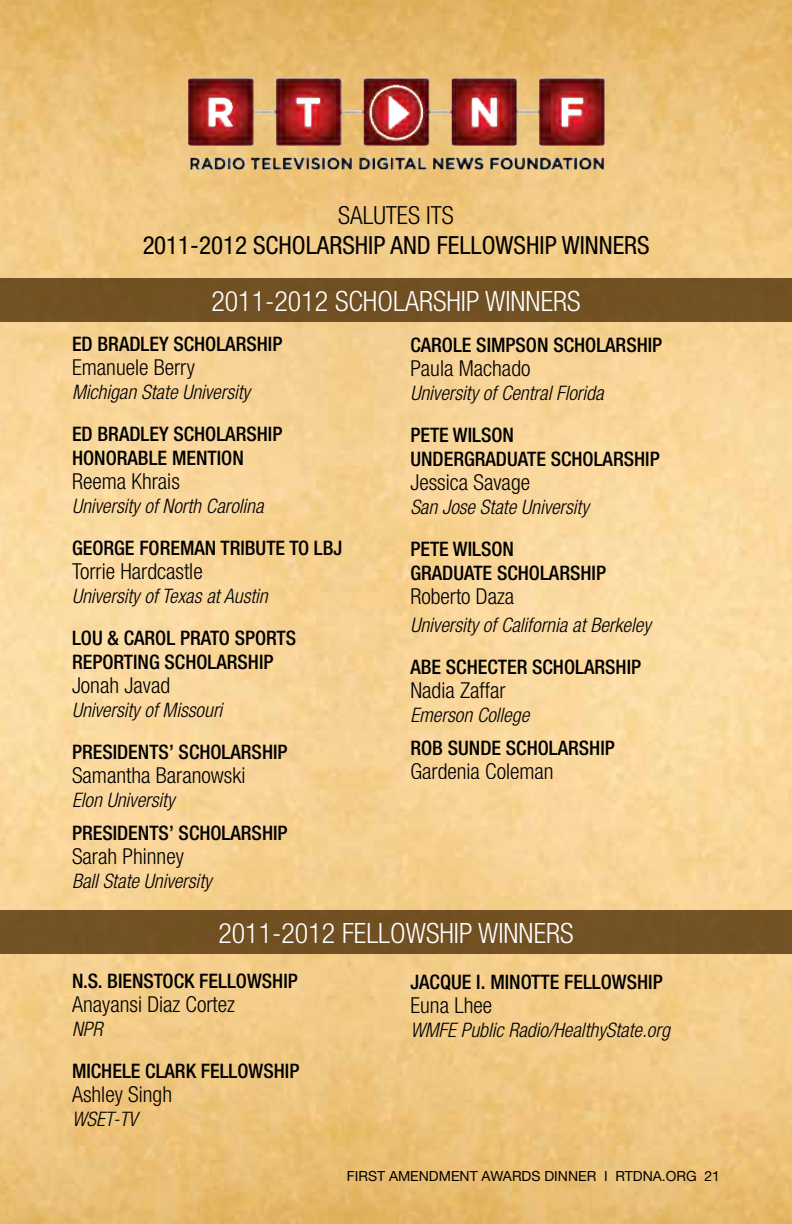
<style>
.page{position:relative;width:792px;height:1224px;background:#fff}
.page>*{position:absolute;margin:0;border:0;box-sizing:border-box;transform-origin:0 0}
.t1{font:300 condensed 28px "Helvetica Neue";color:#fff}
.t2{font:condensed 25px "Helvetica Neue";color:#000}
.t3{font:300 condensed 25px "Helvetica Neue";color:#000}
.t4{font:300 condensed 22px "Helvetica Neue";color:#000}
.t5{font:500 condensed 20px/24px "Helvetica Neue";color:#000}
.t6{font:italic 300 condensed 20px "Helvetica Neue";color:#000}
.t7{font:14px "Helvetica Neue";color:#000}
</style>
<div class="page">
<img style="left:0;top:0;width:792px;height:1224px">
<div style="left:0;top:278px;width:792px;height:43px;background:#715123"></div>
<div style="left:0;top:910px;width:792px;height:43px;background:#725124"></div>
<svg style="left:195px;top:81px;width:54px;height:59px;background:#a53c3d"></svg>
<svg style="left:282px;top:81px;width:55px;height:59px;background:#a22d2e"></svg>
<img style="left:369px;top:81px;width:54px;height:59px">
<svg style="left:455px;top:81px;width:55px;height:59px;background:#a53c3d"></svg>
<svg style="left:542px;top:81px;width:55px;height:59px;background:#a13235"></svg>
<img style="left:190px;top:157px;width:414px;height:15px">
<p class="t3" style="left:338px;top:201px;width:117px">SALUTES ITS</p>
<p class="t2" style="left:142px;top:231px;width:509px">2011-2012 SCHOLARSHIP AND FELLOWSHIP WINNERS</p>
<h1 class="t1" style="left:211px;top:285px;width:371px">2011-2012 SCHOLARSHIP WINNERS</h1>
<p class="t5" style="left:72px;top:331px;width:212px">ED BRADLEY SCHOLARSHIP</p>
<p class="t4" style="left:72px;top:354px;width:124px">Emanuele Berry</p>
<p class="t6" style="left:72px;top:380px;width:180px">Michigan State University</p>
<p class="t5" style="left:72px;top:421px;width:212px">ED BRADLEY SCHOLARSHIP<br>HONORABLE MENTION</p>
<p class="t4" style="left:72px;top:468px;width:109px">Reema Khrais</p>
<p class="t6" style="left:72px;top:494px;width:193px">University of North Carolina</p>
<p class="t5" style="left:72px;top:535px;width:272px">GEORGE FOREMAN TRIBUTE TO LBJ</p>
<p class="t4" style="left:72px;top:558px;width:132px">Torrie Hardcastle</p>
<p class="t6" style="left:72px;top:584px;width:197px">University of Texas at Austin</p>
<p class="t5" style="left:72px;top:625px;width:226px">LOU &amp; CAROL PRATO SPORTS<br>REPORTING SCHOLARSHIP</p>
<p class="t4" style="left:72px;top:672px;width:100px">Jonah Javad</p>
<p class="t6" style="left:72px;top:698px;width:152px">University of Missouri</p>
<p class="t5" style="left:72px;top:739px;width:217px">PRESIDENTS’ SCHOLARSHIP</p>
<p class="t4" style="left:72px;top:762px;width:175px">Samantha Baranowski</p>
<p class="t6" style="left:72px;top:788px;width:104px">Elon University</p>
<p class="t5" style="left:72px;top:820px;width:217px">PRESIDENTS’ SCHOLARSHIP</p>
<p class="t4" style="left:72px;top:843px;width:113px">Sarah Phinney</p>
<p class="t6" style="left:72px;top:869px;width:141px">Ball State University</p>
<p class="t5" style="left:410px;top:332px;width:253px">CAROLE SIMPSON SCHOLARSHIP</p>
<p class="t4" style="left:410px;top:355px;width:122px">Paula Machado</p>
<p class="t6" style="left:410px;top:381px;width:195px">University of Central Florida</p>
<p class="t5" style="left:410px;top:422px;width:251px">PETE WILSON<br>UNDERGRADUATE SCHOLARSHIP</p>
<p class="t4" style="left:410px;top:469px;width:121px">Jessica Savage</p>
<p class="t6" style="left:410px;top:495px;width:180px">San Jose State University</p>
<p class="t5" style="left:410px;top:536px;width:197px">PETE WILSON<br>GRADUATE SCHOLARSHIP</p>
<p class="t4" style="left:410px;top:583px;width:105px">Roberto Daza</p>
<p class="t6" style="left:410px;top:613px;width:242px">University of California at Berkeley</p>
<p class="t5" style="left:410px;top:654px;width:232px">ABE SCHECTER SCHOLARSHIP</p>
<p class="t4" style="left:410px;top:677px;width:97px">Nadia Zaffar</p>
<p class="t6" style="left:410px;top:703px;width:120px">Emerson College</p>
<p class="t5" style="left:410px;top:735px;width:206px">ROB SUNDE SCHOLARSHIP</p>
<p class="t4" style="left:410px;top:758px;width:145px">Gardenia Coleman</p>
<h1 class="t1" style="left:218px;top:917px;width:357px">2011-2012 FELLOWSHIP WINNERS</h1>
<p class="t5" style="left:72px;top:969px;width:227px">N.S. BIENSTOCK FELLOWSHIP</p>
<p class="t4" style="left:72px;top:992px;width:164px">Anayansi Diaz Cortez</p>
<p class="t6" style="left:72px;top:1018px;width:32px">NPR</p>
<p class="t5" style="left:72px;top:1059px;width:229px">MICHELE CLARK FELLOWSHIP</p>
<p class="t4" style="left:72px;top:1082px;width:102px">Ashley Singh</p>
<p class="t6" style="left:72px;top:1108px;width:67px">WSET-TV</p>
<p class="t5" style="left:410px;top:970px;width:254px">JACQUE I. MINOTTE FELLOWSHIP</p>
<p class="t4" style="left:410px;top:993px;width:83px">Euna Lhee</p>
<p class="t6" style="left:410px;top:1018px;width:261px">WMFE Public Radio/HealthyState.org</p>
<p class="t7" style="left:347px;top:1168px;width:375px">FIRST AMENDMENT AWARDS DINNER I RTDNA.ORG 21</p>
</div>
